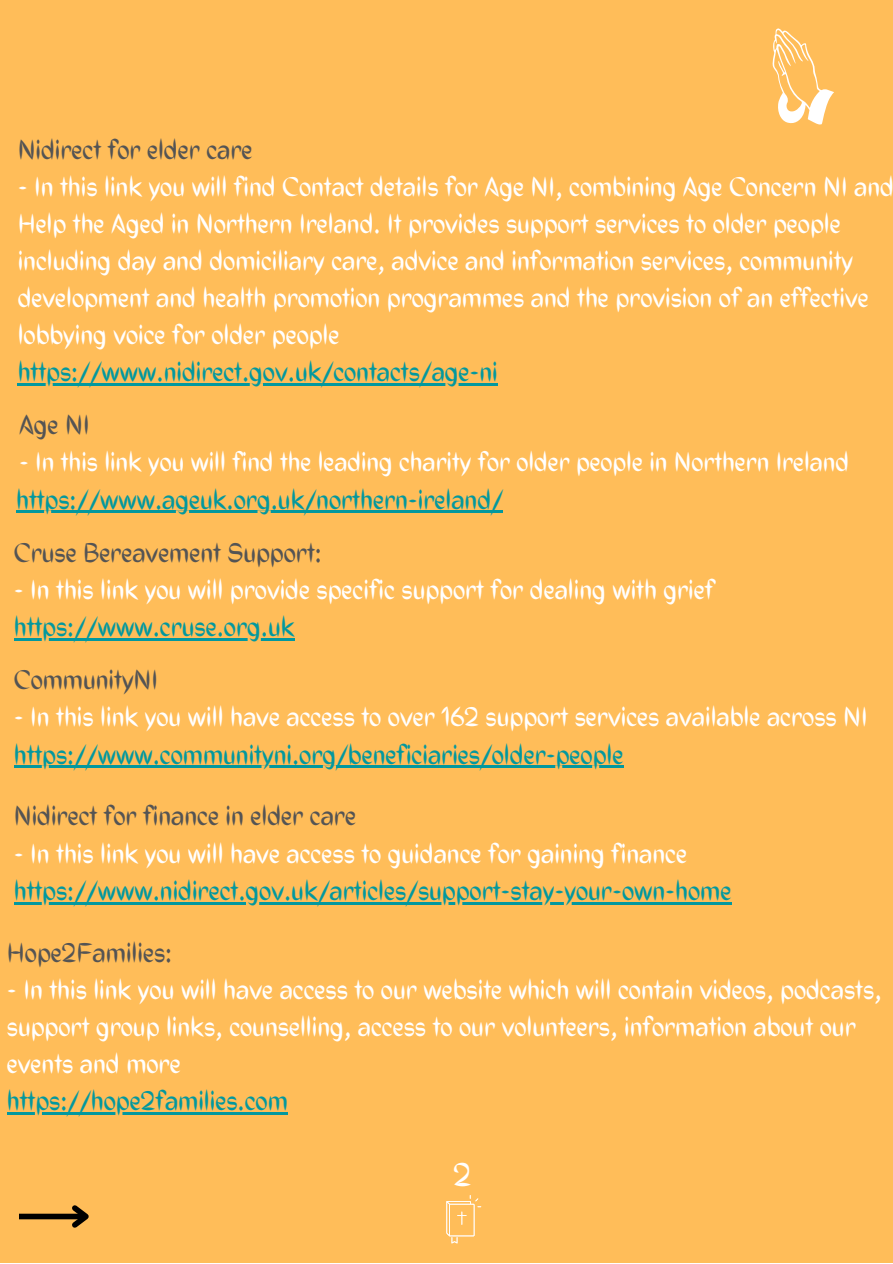
<style>
.page{position:relative;width:893px;height:1264px;background:#fff}
.page>*{position:absolute;margin:0;border:0;box-sizing:border-box;transform-origin:0 0}
.t1{font:700 33px "Anahaw";color:#fff}
.t2{font:700 27px/37px "Anahaw";color:#fff}
.t3{font:700 27px "Anahaw";color:#03989e}
.t4{font:700 27px "Anahaw";color:#545454}
.t5{font:700 26.55px "Anahaw";color:#fff}
</style>
<div class="page">
<div style="left:0;top:0;width:892px;height:1262px;background:#ffbd59"></div>
<div style="left:19px;top:1213px;width:67px;height:6px;background:#000"></div>
<svg style="left:67px;top:1205px;width:22px;height:23px"></svg>
<svg style="left:772px;top:28px;width:62px;height:97px"></svg>
<svg style="left:446px;top:1195px;width:35px;height:48px"></svg>
<hr style="left:18px;top:383px;width:480px;height:3px;background:#03989e">
<hr style="left:14px;top:638px;width:280px;height:2px;background:#03989e">
<hr style="left:16px;top:511px;width:487px;height:2px;background:#03989e">
<hr style="left:14px;top:765px;width:609px;height:3px;background:#03989e">
<hr style="left:7px;top:1112px;width:281px;height:2px;background:#03989e">
<hr style="left:14px;top:901px;width:717px;height:3px;background:#03989e">
<p class="t4" style="left:18px;top:133px;width:236px">Nidirect for elder care</p>
<p class="t2" style="left:18px;top:168px;width:877px">- In this link you will find Contact details for Age NI, combining Age Concern NI and Help the Aged in Northern Ireland. It provides support services to older people including day and domiciliary care, advice and information services, community development and health promotion programmes and the provision of an effective lobbying voice for older people</p>
<p class="t3" style="left:18px;top:356px;width:481px">https://www.nidirect.gov.uk/contacts/age-ni</p>
<p class="t4" style="left:19px;top:408px;width:72px">Age NI</p>
<p class="t5" style="left:19px;top:446px;width:831px">- In this link you will find the leading charity for older people in Northern Ireland</p>
<p class="t3" style="left:16px;top:483px;width:488px">https://www.ageuk.org.uk/northern-ireland/</p>
<p class="t4" style="left:14px;top:536px;width:309px">Cruse Bereavement Support:</p>
<p class="t2" style="left:14px;top:571px;width:702px">- In this link you will provide specific support for dealing with grief</p>
<p class="t3" style="left:14px;top:610px;width:282px">https://www.cruse.org.uk</p>
<p class="t4" style="left:14px;top:663px;width:146px">CommunityNI</p>
<p class="t2" style="left:14px;top:698px;width:855px">- In this link you will have access to over 162 support services available across NI</p>
<p class="t3" style="left:14px;top:738px;width:611px">https://www.communityni.org/beneficiaries/older-people</p>
<p class="t4" style="left:14px;top:799px;width:344px">Nidirect for finance in elder care</p>
<p class="t2" style="left:14px;top:834px;width:674px">- In this link you will have access to guidance for gaining finance</p>
<p class="t3" style="left:14px;top:874px;width:719px">https://www.nidirect.gov.uk/articles/support-stay-your-own-home</p>
<p class="t4" style="left:7px;top:936px;width:167px">Hope2Families:</p>
<p class="t2" style="left:7px;top:970px;width:876px">- In this link you will have access to our website which will contain videos, podcasts, support group links, counselling, access to our volunteers, information about our events and more</p>
<p class="t3" style="left:7px;top:1084px;width:282px">https://hope2families.com</p>
<p class="t1" style="left:453px;top:1154px;width:19px">2</p>
</div>
